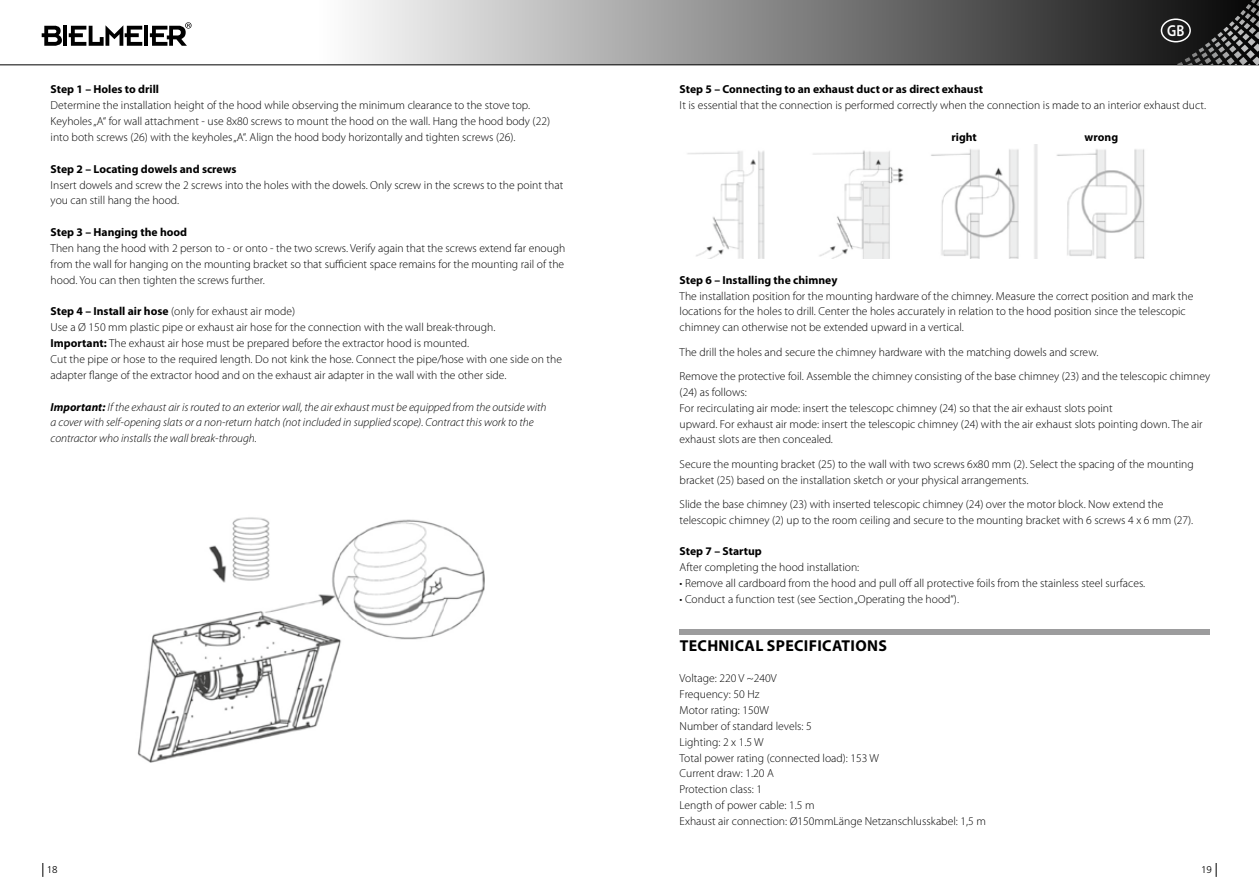
<style>
.page{position:relative;width:1259px;height:893px;background:#fff}
.page>*{position:absolute;margin:0;border:0;box-sizing:border-box;transform-origin:0 0}
.t1{font:700 15.9px "Myriad Pro";letter-spacing:.02em;color:#000}
.t2{font:600 15.9px "Myriad Pro";color:#fff;scale:.87 1}
.t3{font:300 11.7px/15.9px "Myriad Pro";color:#000}
.t4{font:italic 300 11.7px/15.9px "Myriad Pro";color:#000}
.t5{font:700 11.7px "Myriad Pro";color:#000}
.t6{font:300 9.75px "Frutiger LT Std";color:#000}
.s1{font-weight:700}
</style>
<div class="page">
<svg style="left:43px;top:863px;width:1px;height:14px"></svg>
<svg style="left:1215px;top:863px;width:1px;height:14px"></svg>
<svg style="left:42px;top:26px;width:20px;height:20px"></svg>
<hr style="left:63px;top:26px;width:4px;height:20px;background:#000">
<svg style="left:69px;top:25px;width:73px;height:21px"></svg>
<hr style="left:144px;top:26px;width:4px;height:20px;background:#000">
<svg style="left:150px;top:22px;width:41px;height:24px"></svg>
<div style="left:315px;top:0;width:944px;height:65px;background:linear-gradient(to right,#f9f9f9,#131313)"></div>
<hr style="left:0;top:64px;width:1259px;height:1px;background:#000">
<svg style="left:1223px;top:0;width:36px;height:34px"></svg>
<img style="left:137px;top:517px;width:348px;height:246px">
<img style="left:687px;top:144px;width:458px;height:114px">
<div style="left:679px;top:629px;width:531px;height:6px;background:#9c9c9d"></div>
<div style="left:1160px;top:18px;width:31px;height:24px;border:2px solid #fff;border-radius:50%"></div>
<p class="t5" style="left:51px;top:83px;width:110px">Step 1 – Holes to drill</p>
<p class="t3" style="left:51px;top:98px;width:501px">Determine the installation height of the hood while observing the minimum clearance to the stove top.<br>Keyholes „A“ for wall attachment - use 8x80 screws to mount the hood on the wall. Hang the hood body (22) into both screws (26) with the keyholes „A“. Align the hood body horizontally and tighten screws (26).</p>
<p class="t5" style="left:51px;top:162px;width:187px">Step 2 – Locating dowels and screws</p>
<p class="t3" style="left:51px;top:177px;width:514px">Insert dowels and screw the 2 screws into the holes with the dowels. Only screw in the screws to the point that you can still hang the hood.</p>
<p class="t5" style="left:51px;top:226px;width:138px">Step 3 – Hanging the hood</p>
<p class="t3" style="left:51px;top:240px;width:516px;text-align:justify">Then hang the hood with 2 person to - or onto - the two screws. Verify again that the screws extend far enough from the wall for hanging on the mounting bracket so that sufficient space remains for the mounting rail of the hood. You can then tighten the screws further.</p>
<p class="t3" style="left:51px;top:304px;width:513px"><span class="s1">Step 4 – Install air hose</span> (only for exhaust air mode)<br>Use a Ø 150 mm plastic pipe or exhaust air hose for the connection with the wall break-through.<br><span class="s1">Important:</span> The exhaust air hose must be prepared before the extractor hood is mounted.<br>Cut the pipe or hose to the required length. Do not kink the hose. Connect the pipe/hose with one side on the adapter flange of the extractor hood and on the exhaust air adapter in the wall with the other side.</p>
<p class="t4" style="left:51px;top:399px;width:497px"><span class="s1">Important:</span> If the exhaust air is routed to an exterior wall, the air exhaust must be equipped from the outside with a cover with self-opening slats or a non-return hatch (not included in supplied scope). Contract this work to the contractor who installs the wall break-through.</p>
<h1 class="t2" style="left:1167px;top:21px;width:22px">GB</h1>
<p class="t5" style="left:679px;top:83px;width:305px">Step 5 – Connecting to an exhaust duct or as direct exhaust</p>
<p class="t3" style="left:679px;top:98px;width:528px">It is essential that the connection is performed correctly when the connection is made to an interior exhaust duct.</p>
<p class="t5" style="left:951px;top:131px;width:27px">right</p>
<p class="t5" style="left:1084px;top:131px;width:35px">wrong</p>
<p class="t5" style="left:679px;top:273px;width:159px">Step 6 – Installing the chimney</p>
<p class="t3" style="left:679px;top:288px;width:515px">The installation position for the mounting hardware of the chimney. Measure the correct position and mark the locations for the holes to drill. Center the holes accurately in relation to the hood position since the telescopic chimney can otherwise not be extended upward in a vertical.</p>
<p class="t3" style="left:679px;top:340px;width:532px;line-height:24.3px">The drill the holes and secure the chimney hardware with the matching dowels and screw.<br>Remove the protective foil. Assemble the chimney consisting of the base chimney (23) and the telescopic chimney</p>
<p class="t3" style="left:679px;top:384px;width:524px">(24) as follows:<br>For recirculating air mode: insert the telescopc chimney (24) so that the air exhaust slots point<br>upward. For exhaust air mode: insert the telescopic chimney (24) with the air exhaust slots pointing down. The air exhaust slots are then concealed.</p>
<p class="t3" style="left:679px;top:456px;width:516px">Secure the mounting bracket (25) to the wall with two screws 6x80 mm (2). Select the spacing of the mounting bracket (25) based on the installation sketch or your physical arrangements.</p>
<p class="t3" style="left:679px;top:496px;width:515px">Slide the base chimney (23) with inserted telescopic chimney (24) over the motor block. Now extend the telescopic chimney (2) up to the room ceiling and secure to the mounting bracket with 6 screws 4 x 6 mm (27).</p>
<p class="t5" style="left:679px;top:545px;width:84px">Step 7 – Startup</p>
<p class="t3" style="left:679px;top:560px;width:181px">After completing the hood installation:</p>
<p class="t3" style="left:679px;top:575px;width:467px">• Remove all cardboard from the hood and pull off all protective foils from the stainless steel surfaces.</p>
<p class="t3" style="left:679px;top:591px;width:281px">• Conduct a function test (see Section „Operating the hood“).</p>
<h1 class="t1" style="left:680px;top:636px;width:209px">TECHNICAL SPECIFICATIONS</h1>
<p class="t3" style="left:679px;top:671px;width:308px">Voltage: 220 V ~240V<br>Frequency: 50 Hz<br>Motor rating: 150W<br>Number of standard levels: 5<br>Lighting: 2 x 1.5 W<br>Total power rating (connected load): 153 W<br>Current draw: 1.20 A<br>Protection class: 1<br>Length of power cable: 1.5 m<br>Exhaust air connection: Ø150mmLänge Netzanschlusskabel: 1,5 m</p>
<p class="t6" style="left:47px;top:864px;width:12px">18</p>
<p class="t6" style="left:1201px;top:864px;width:12px">19</p>
</div>
